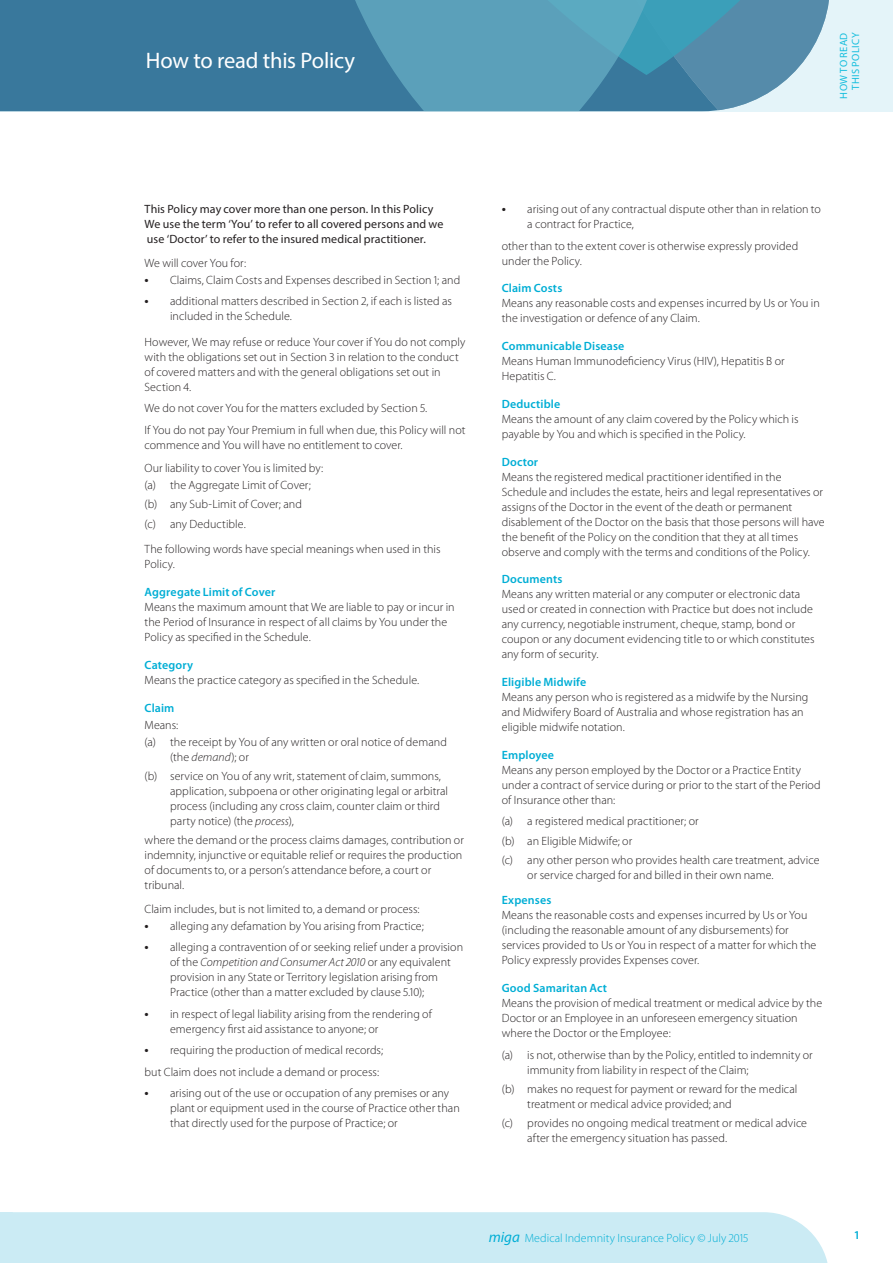
<style>
.page{position:relative;width:893px;height:1263px;background:#fff}
.page>*{position:absolute;margin:0;border:0;box-sizing:border-box;transform-origin:0 0}
.Section_Headings{font:22.5px "Myriad Pro";letter-spacing:-.01em;color:#fff}
.t1{font:italic 15px "Myriad Pro";color:#00aed5}
.Body_Text{font:300 12px/15px "Myriad Pro";letter-spacing:.005em;color:#231f20}
.Body_Text_-_Regular{font:12px/15px "Myriad Pro";letter-spacing:.01em;color:#231f20}
.Sub_Heading_L2{font:600 12px "Myriad Pro";letter-spacing:.01em;color:#00aed5}
.Sub_Heading_L1_1{font:300 12px "Myriad Pro";color:#231f20}
.t2{font:300 12px "Myriad Pro";letter-spacing:.005em;color:#00aed5}
.Body_Text-2{font:10.5px/12px "Myriad Pro";letter-spacing:.035em;color:#16bedd;text-align:right}
.s1{font-weight:600;font-size:13.5px}
.s2{font-style:italic}
</style>
<div class="page">
<div style="left:0;top:0;width:893px;height:111px;background:#e4f4f9"></div>
<div style="left:0;top:0;width:296px;height:111px;background:#39789c"></div>
<svg style="left:296px;top:0;width:533px;height:111px;background:#5697b3"></svg>
<div style="left:0;top:1212px;width:828px;height:51px;background:#cbebf4"></div>
<p class="Section_Headings" style="left:146px;top:47px;width:211px">How to read this Policy</p>
<p class="Body_Text-2" style="left:837px;top:99px;width:68px;rotate:-90deg">HOW TO READ<br>THIS POLICY</p>
<p class="Body_Text_-_Regular" style="left:145px;top:201px;width:300px">This Policy may cover more than one person. In this Policy<br>We use the term ‘You’ to refer to all covered persons and we use ‘Doctor’ to refer to the insured medical practitioner.</p>
<p class="Sub_Heading_L1_1" style="left:145px;top:255px;width:103px">We will cover You for:</p>
<p class="Body_Text" style="left:145px;top:272px;width:317px"><span class="s1">•</span> Claims, Claim Costs and Expenses described in Section 1; and</p>
<p class="Body_Text" style="left:170px;top:293px;width:283px;text-indent:-26px"><span class="s1">•</span> additional matters described in Section 2, if each is listed as included in the Schedule.</p>
<p class="Body_Text" style="left:145px;top:334px;width:322px">However, We may refuse or reduce Your cover if You do not comply with the obligations set out in Section 3 in relation to the conduct of covered matters and with the general obligations set out in Section 4.</p>
<p class="Body_Text" style="left:145px;top:401px;width:284px">We do not cover You for the matters excluded by Section 5.</p>
<p class="Body_Text" style="left:145px;top:422px;width:322px">If You do not pay Your Premium in full when due, this Policy will not commence and You will have no entitlement to cover.</p>
<p class="Sub_Heading_L1_1" style="left:145px;top:461px;width:180px">Our liability to cover You is limited by:</p>
<p class="Body_Text" style="left:145px;top:478px;width:168px">(a) the Aggregate Limit of Cover;</p>
<p class="Body_Text" style="left:145px;top:497px;width:159px">(b) any Sub-Limit of Cover; and</p>
<p class="Body_Text" style="left:145px;top:516px;width:103px">(c) any Deductible.</p>
<p class="Body_Text" style="left:145px;top:542px;width:297px">The following words have special meanings when used in this<br>Policy.</p>
<p class="Sub_Heading_L2" style="left:145px;top:584px;width:132px">Aggregate Limit of Cover</p>
<p class="Body_Text" style="left:145px;top:599px;width:312px">Means the maximum amount that We are liable to pay or incur in the Period of Insurance in respect of all claims by You under the<br>Policy as specified in the Schedule.</p>
<p class="Sub_Heading_L2" style="left:145px;top:657px;width:50px">Category</p>
<p class="Body_Text" style="left:145px;top:672px;width:276px">Means the practice category as specified in the Schedule.</p>
<p class="Sub_Heading_L2" style="left:145px;top:700px;width:31px">Claim</p>
<p class="Sub_Heading_L1_1" style="left:145px;top:717px;width:35px">Means:</p>
<p class="Body_Text" style="left:170px;top:734px;width:278px;text-indent:-26px">(a) the receipt by You of any written or oral notice of demand (the <span class="s2">demand</span>); or</p>
<p class="Body_Text" style="left:170px;top:768px;width:280px;text-indent:-26px">(b) service on You of any writ, statement of claim, summons, application, subpoena or other originating legal or arbitral process (including any cross claim, counter claim or third party notice) (the <span class="s2">process</span>),</p>
<p class="Body_Text" style="left:145px;top:833px;width:321px">where the demand or the process claims damages, contribution or indemnity, injunctive or equitable relief or requires the production of documents to, or a person’s attendance before, a court or tribunal.</p>
<p class="Sub_Heading_L1_1" style="left:145px;top:902px;width:277px">Claim includes, but is not limited to, a demand or process:</p>
<p class="Body_Text" style="left:145px;top:918px;width:281px"><span class="s1">•</span> alleging any defamation by You arising from Practice;</p>
<p class="Body_Text" style="left:170px;top:940px;width:295px;text-indent:-26px"><span class="s1">•</span> alleging a contravention of or seeking relief under a provision of the <span class="s2">Competition and Consumer Act 2010</span> or any equivalent provision in any State or Territory legislation arising from Practice (other than a matter excluded by clause 5.10);</p>
<p class="Body_Text" style="left:170px;top:1006px;width:263px;text-indent:-26px"><span class="s1">•</span> in respect of legal liability arising from the rendering of emergency first aid assistance to anyone; or</p>
<p class="Body_Text" style="left:145px;top:1042px;width:240px"><span class="s1">•</span> requiring the production of medical records;</p>
<p class="Body_Text" style="left:145px;top:1064px;width:236px">but Claim does not include a demand or process:</p>
<p class="Body_Text" style="left:170px;top:1085px;width:291px;text-indent:-26px"><span class="s1">•</span> arising out of the use or occupation of any premises or any plant or equipment used in the course of Practice other than that directly used for the purpose of Practice; or</p>
<p class="Body_Text" style="left:527px;top:201px;width:295px;text-indent:-26px"><span class="s1">•</span> arising out of any contractual dispute other than in relation to a contract for Practice,</p>
<p class="Body_Text" style="left:502px;top:238px;width:298px">other than to the extent cover is otherwise expressly provided under the Policy.</p>
<p class="Sub_Heading_L2" style="left:502px;top:281px;width:62px">Claim Costs</p>
<p class="Body_Text" style="left:502px;top:296px;width:319px">Means any reasonable costs and expenses incurred by Us or You in the investigation or defence of any Claim.</p>
<p class="Sub_Heading_L2" style="left:502px;top:338px;width:124px">Communicable Disease</p>
<p class="Body_Text" style="left:502px;top:353px;width:284px">Means Human Immunodeficiency Virus (HIV), Hepatitis B or<br>Hepatitis C.</p>
<p class="Sub_Heading_L2" style="left:502px;top:396px;width:60px">Deductible</p>
<p class="Body_Text" style="left:502px;top:411px;width:298px">Means the amount of any claim covered by the Policy which is payable by You and which is specified in the Policy.</p>
<p class="Sub_Heading_L2" style="left:502px;top:454px;width:38px">Doctor</p>
<p class="Body_Text" style="left:502px;top:469px;width:324px">Means the registered medical practitioner identified in the Schedule and includes the estate, heirs and legal representatives or assigns of the Doctor in the event of the death or permanent disablement of the Doctor on the basis that those persons will have the benefit of the Policy on the condition that they at all times observe and comply with the terms and conditions of the Policy.</p>
<p class="Sub_Heading_L2" style="left:502px;top:572px;width:62px">Documents</p>
<p class="Body_Text" style="left:502px;top:587px;width:314px">Means any written material or any computer or electronic data used or created in connection with Practice but does not include any currency, negotiable instrument, cheque, stamp, bond or coupon or any document evidencing title to or which constitutes any form of security.</p>
<p class="Sub_Heading_L2" style="left:502px;top:674px;width:86px">Eligible Midwife</p>
<p class="Body_Text" style="left:502px;top:689px;width:308px">Means any person who is registered as a midwife by the Nursing and Midwifery Board of Australia and whose registration has an eligible midwife notation.</p>
<p class="Sub_Heading_L2" style="left:502px;top:747px;width:54px">Employee</p>
<p class="Body_Text" style="left:502px;top:762px;width:320px">Means any person employed by the Doctor or a Practice Entity under a contract of service during or prior to the start of the Period of Insurance other than:</p>
<p class="Body_Text" style="left:502px;top:814px;width:198px">(a) a registered medical practitioner; or</p>
<p class="Body_Text" style="left:502px;top:833px;width:132px">(b) an Eligible Midwife; or</p>
<p class="Body_Text" style="left:527px;top:852px;width:294px;text-indent:-26px">(c) any other person who provides health care treatment, advice or service charged for and billed in their own name.</p>
<p class="Sub_Heading_L2" style="left:502px;top:893px;width:51px">Expenses</p>
<p class="Body_Text" style="left:502px;top:908px;width:316px">Means the reasonable costs and expenses incurred by Us or You (including the reasonable amount of any disbursements) for services provided to Us or You in respect of a matter for which the Policy expressly provides Expenses cover.</p>
<p class="Sub_Heading_L2" style="left:502px;top:980px;width:107px">Good Samaritan Act</p>
<p class="Body_Text" style="left:502px;top:995px;width:322px">Means the provision of medical treatment or medical advice by the<br>Doctor or an Employee in an unforeseen emergency situation where the Doctor or the Employee:</p>
<p class="Body_Text" style="left:527px;top:1047px;width:287px;text-indent:-26px">(a) is not, otherwise than by the Policy, entitled to indemnity or immunity from liability in respect of the Claim;</p>
<p class="Body_Text" style="left:527px;top:1081px;width:272px;text-indent:-26px">(b) makes no request for payment or reward for the medical treatment or medical advice provided; and</p>
<p class="Body_Text" style="left:527px;top:1115px;width:281px;text-indent:-26px">(c) provides no ongoing medical treatment or medical advice after the emergency situation has passed.</p>
<p class="t1" style="left:489px;top:1227px;width:33px">miga</p>
<p class="Sub_Heading_L2" style="left:855px;top:1227px;width:6px">1</p>
<p class="t2" style="left:525px;top:1230px;width:225px">Medical Indemnity Insurance Policy © July 2015</p>
</div>
